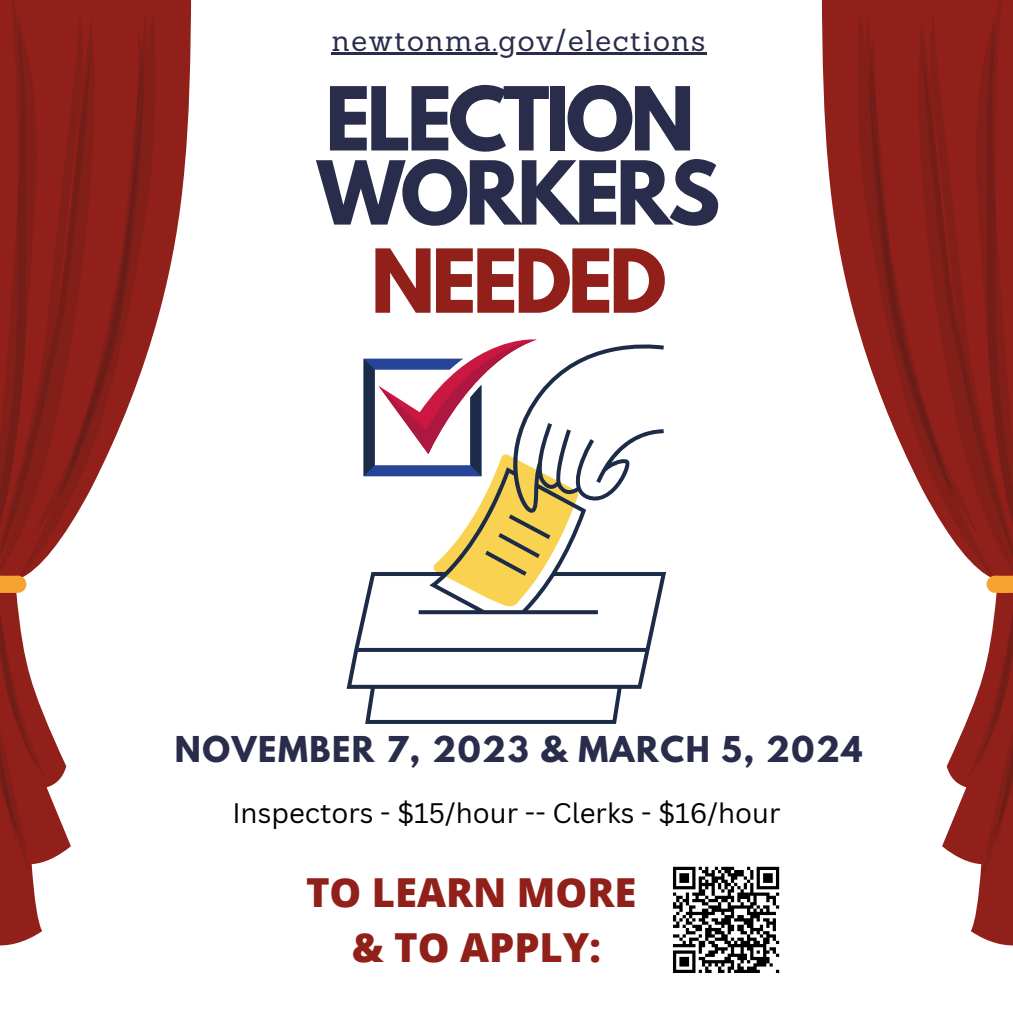
<style>
.page{position:relative;width:1013px;height:1013px;background:#fff}
.page>*{position:absolute;margin:0;border:0;box-sizing:border-box;transform-origin:0 0}
.t1{font:700 78px "League Spartan";letter-spacing:-.05em;color:#2a2c4b}
.t2{font:700 78px "League Spartan";letter-spacing:-.05em;color:#902019}
.t3{font:800 40px "Open Sans";color:#902019}
.t4{font:700 31.5px "League Spartan";letter-spacing:.05em;color:#2a2c4b}
.t5{font:29.25px "Sanchez";letter-spacing:.05em;color:#2a2c4b}
.t6{font:27.5px "Canva Sans";color:#000}
</style>
<div class="page">
<svg style="left:0;top:0;width:191px;height:946px"></svg>
<svg style="left:95px;top:16px;width:60px;height:570px"></svg>
<svg style="left:84px;top:16px;width:63px;height:520px"></svg>
<svg style="left:84px;top:34px;width:60px;height:470px;background:#9a3f39"></svg>
<svg style="left:0;top:16px;width:84px;height:562px;background:#912e28"></svg>
<svg style="left:0;top:0;width:37px;height:549px;background:#861f18"></svg>
<svg style="left:0;top:565px;width:45px;height:311px"></svg>
<svg style="left:821px;top:0;width:191px;height:946px"></svg>
<svg style="left:857px;top:16px;width:61px;height:570px"></svg>
<svg style="left:865px;top:16px;width:64px;height:520px"></svg>
<svg style="left:868px;top:34px;width:61px;height:470px;background:#9a3f39"></svg>
<svg style="left:929px;top:16px;width:83px;height:562px;background:#902e28"></svg>
<svg style="left:976px;top:0;width:36px;height:549px;background:#861f18"></svg>
<svg style="left:967px;top:565px;width:45px;height:311px"></svg>
<svg style="left:346px;top:339px;width:320px;height:385px"></svg>
<hr style="left:332px;top:52px;width:375px;height:3px;background:#2a2c4b">
<svg style="left:673px;top:866px;width:107px;height:107px"></svg>
<p class="t5" style="left:332px;top:21px;width:375px">newtonma.gov/elections</p>
<p class="t1" style="left:325px;top:80px;width:371px">ELECTION</p>
<p class="t1" style="left:317px;top:154px;width:405px">WORKERS</p>
<p class="t2" style="left:371px;top:242px;width:297px">NEEDED</p>
<p class="t4" style="left:175px;top:733px;width:689px">NOVEMBER 7, 2023 &amp; MARCH 5, 2024</p>
<p class="t6" style="left:232px;top:793px;width:549px">Inspectors - $15/hour -- Clerks - $16/hour</p>
<p class="t3" style="left:306px;top:864px;width:332px">TO LEARN MORE</p>
<p class="t3" style="left:352px;top:919px;width:251px">&amp; TO APPLY:</p>
</div>
